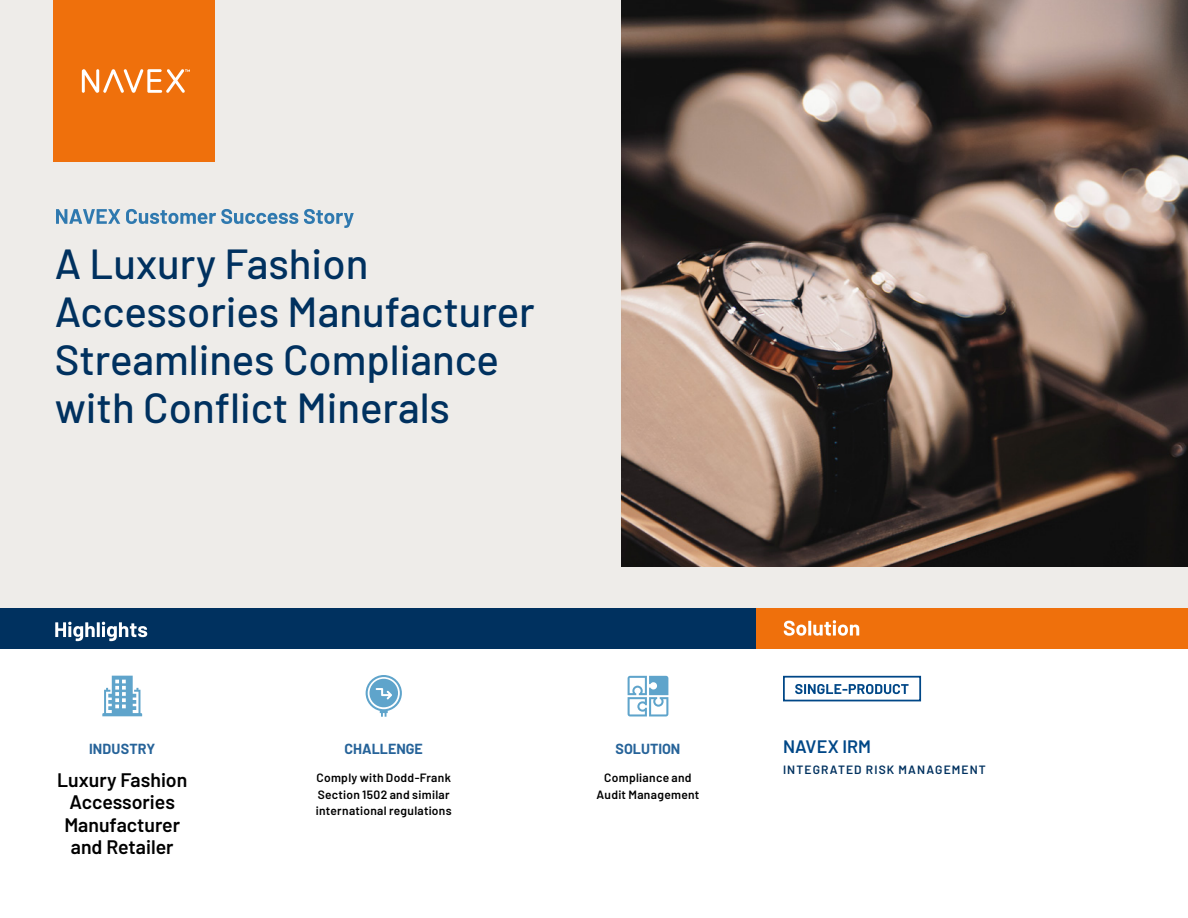
<style>
.page{position:relative;width:1188px;height:918px;background:#fff}
.page>*{position:absolute;margin:0;border:0;box-sizing:border-box;transform-origin:0 0}
.t1{font:500 42px/48px "Barlow";color:#00315f}
.t2{font:600 19.5px/22.5px "Barlow";color:#000;text-align:center}
.t3{font:600 18px "Barlow";color:#004787}
.t4{font:700 14.25px "Barlow";color:#266399}
.t5{font:600 12px/16.5px "Barlow";letter-spacing:.025em;color:#000;text-align:center}
.t6{font:600 12px "Barlow";letter-spacing:.095em;color:#00315f}
</style>
<div class="page">
<div style="left:0;top:0;width:1188px;height:649px;background:#eeece9"></div>
<div style="left:53px;top:0;width:162px;height:162px;background:#ef700c"></div>
<svg style="left:82px;top:69px;width:108px;height:24px"></svg>
<div style="left:0;top:608px;width:756px;height:41px;background:#00315f"></div>
<img style="left:621px;top:0;width:567px;height:567px">
<svg style="left:55px;top:622px;width:92px;height:19px"></svg>
<svg style="left:56px;top:209px;width:298px;height:19px"></svg>
<div style="left:756px;top:608px;width:432px;height:41px;background:#ef700c"></div>
<svg style="left:784px;top:620px;width:75px;height:16px"></svg>
<svg style="left:102px;top:676px;width:40px;height:40px"></svg>
<svg style="left:628px;top:676px;width:40px;height:40px"></svg>
<svg style="left:366px;top:675px;width:36px;height:42px"></svg>
<div style="left:783px;top:676px;width:138px;height:25px;border:2px solid #004787"></div>
<svg style="left:795px;top:684px;width:114px;height:10px"></svg>
<h1 class="t1" style="left:55px;top:237px;width:482px">A Luxury Fashion<br>Accessories Manufacturer<br>Streamlines Compliance with Conflict Minerals</h1>
<p class="t4" style="left:89px;top:738px;width:68px">INDUSTRY</p>
<p class="t4" style="left:345px;top:738px;width:80px">CHALLENGE</p>
<p class="t4" style="left:616px;top:738px;width:66px">SOLUTION</p>
<p class="t5" style="left:597px;top:769px;width:104px">Compliance and<br>Audit Management</p>
<h2 class="t2" style="left:57px;top:767px;width:132px">Luxury Fashion<br>Accessories<br>Manufacturer and Retailer</h2>
<p class="t5" style="left:316px;top:769px;width:137px;text-align:left">Comply with Dodd-Frank<br>Section 1502 and similar international regulations</p>
<h3 class="t3" style="left:783px;top:733px;width:89px">NAVEX IRM</h3>
<p class="t6" style="left:783px;top:760px;width:204px">INTEGRATED RISK MANAGEMENT</p>
</div>
